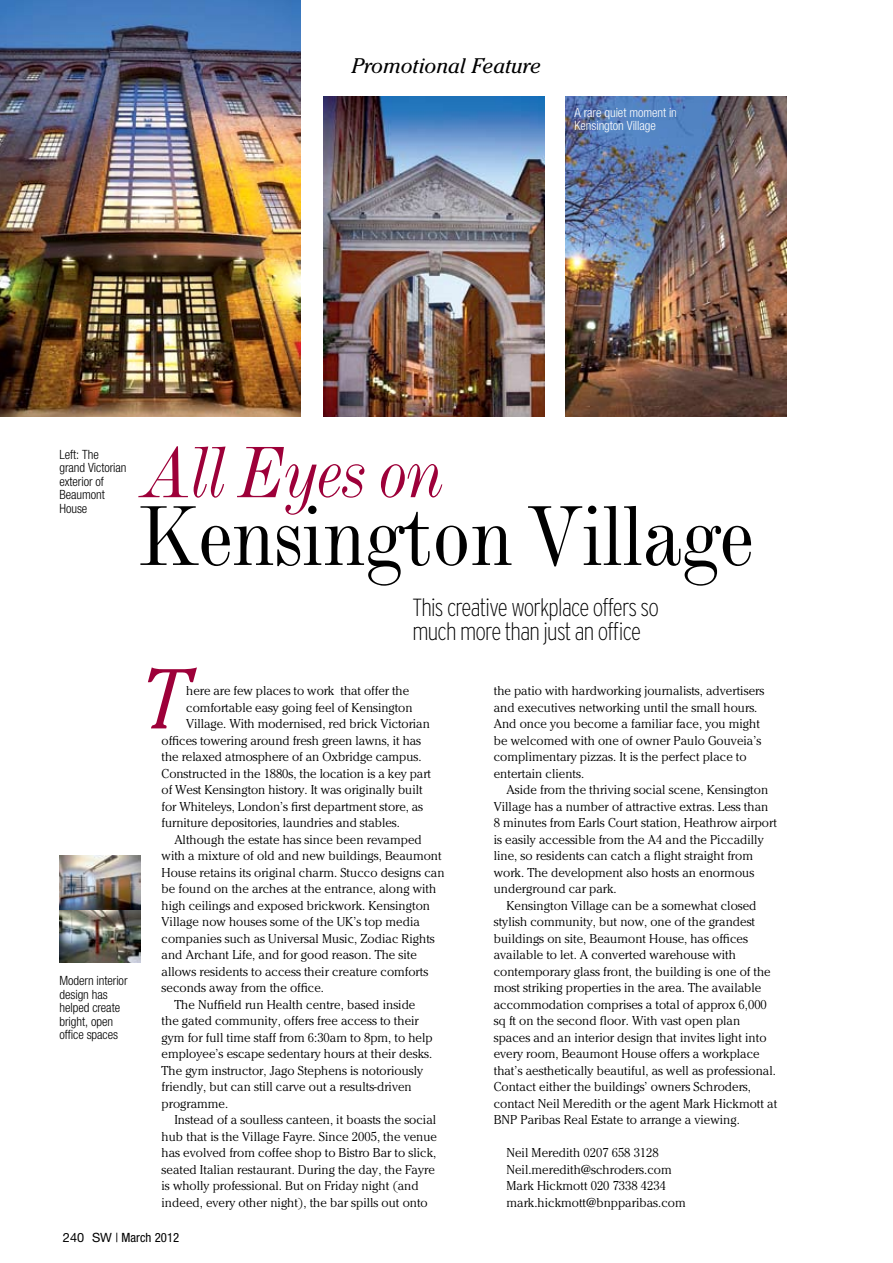
<style>
.page{position:relative;width:893px;height:1263px;background:#fff}
.page>*{position:absolute;margin:0;border:0;box-sizing:border-box;transform-origin:0 0}
.t1{font:condensed 91.65px "Modern";letter-spacing:-.02em;color:#000}
.t2{font:italic 300 84.3px "Cheltenham";color:#9d0039}
.t3{font:italic condensed 78.3px "Modern";letter-spacing:-.02em;color:#9d0039}
.t4{font:200 condensed 24.75px/24.8px "Interstate";letter-spacing:-.03em;color:#000}
.t5{font:italic 21px "Cheltenham";color:#000}
.t6{font:300 12.75px/16.5px "Cheltenham";color:#000}
.t7{font:300 condensed 12.75px/13.5px "Helvetica Neue";letter-spacing:-.005em;color:#000}
.t8{font:300 condensed 12.75px/13.5px "Helvetica Neue";letter-spacing:-.005em;color:#fff}
.t9{font:condensed 12.75px "Helvetica Neue";color:#000}
.s1{font-stretch:normal}
</style>
<div class="page">
<img style="left:60px;top:856px;width:80px;height:106px">
<img style="left:0;top:0;width:301px;height:417px">
<img style="left:323px;top:97px;width:221px;height:320px">
<img style="left:566px;top:97px;width:221px;height:320px">
<h3 class="t5" style="left:352px;top:54px;width:191px">Promotional Feature</h3>
<p class="t8" style="left:574px;top:105px;width:104px">A rare quiet moment in<br>Kensington Village</p>
<p class="t7" style="left:60px;top:447px;width:69px">Left: The grand Victorian exterior of<br>Beaumont<br>House</p>
<p class="t7" style="left:60px;top:974px;width:70px">Modern interior design has helped create bright, open office spaces</p>
<h3 class="t3" style="left:143px;top:429px;width:304px">All Eyes on</h3>
<h1 class="t1" style="left:134px;top:484px;width:622px">Kensington Village</h1>
<h3 class="t4" style="left:412px;top:594px;width:248px">This creative workplace offers so much more than just an office</h3>
<h2 class="t2" style="left:140px;top:652px;width:48px">T</h2>
<p class="t6" style="left:186px;top:683px;width:224px">here are few places to work that offer the</p>
<p class="t6" style="left:186px;top:699px;width:228px">comfortable easy going feel of Kensington</p>
<p class="t6" style="left:186px;top:716px;width:245px">Village. With modernised, red brick Victorian</p>
<p class="t6" style="left:162px;top:732px;width:261px">offices towering around fresh green lawns, it has</p>
<p class="t6" style="left:162px;top:749px;width:261px">the relaxed atmosphere of an Oxbridge campus.</p>
<p class="t6" style="left:162px;top:765px;width:271px">Constructed in the 1880s, the location is a key part</p>
<p class="t6" style="left:162px;top:782px;width:263px">of West Kensington history. It was originally built</p>
<p class="t6" style="left:162px;top:798px;width:263px">for Whiteleys, London’s first department store, as</p>
<p class="t6" style="left:162px;top:815px;width:240px">furniture depositories, laundries and stables.</p>
<p class="t6" style="left:174px;top:831px;width:249px">Although the estate has since been revamped</p>
<p class="t6" style="left:162px;top:848px;width:282px">with a mixture of old and new buildings, Beaumont</p>
<p class="t6" style="left:162px;top:864px;width:284px">House retains its original charm. Stucco designs can</p>
<p class="t6" style="left:162px;top:881px;width:276px">be found on the arches at the entrance, along with</p>
<p class="t6" style="left:162px;top:897px;width:270px">high ceilings and exposed brickwork. Kensington</p>
<p class="t6" style="left:162px;top:914px;width:260px">Village now houses some of the UK’s top media</p>
<p class="t6" style="left:162px;top:930px;width:275px">companies such as Universal Music, Zodiac Rights</p>
<p class="t6" style="left:162px;top:947px;width:257px">and Archant Life, and for good reason. The site</p>
<p class="t6" style="left:162px;top:963px;width:268px">allows residents to access their creature comforts</p>
<p class="t6" style="left:162px;top:980px;width:164px">seconds away from the office.</p>
<p class="t6" style="left:174px;top:996px;width:243px">The Nuffield run Health centre, based inside</p>
<p class="t6" style="left:162px;top:1013px;width:259px">the gated community, offers free access to their</p>
<p class="t6" style="left:162px;top:1029px;width:273px">gym for full time staff from 6:30am to 8pm, to help</p>
<p class="t6" style="left:162px;top:1046px;width:272px">employee’s escape sedentary hours at their desks.</p>
<p class="t6" style="left:162px;top:1062px;width:263px">The gym instructor, Jago Stephens is notoriously</p>
<p class="t6" style="left:162px;top:1079px;width:252px">friendly, but can still carve out a results-driven</p>
<p class="t6" style="left:162px;top:1095px;width:68px">programme.</p>
<p class="t6" style="left:174px;top:1112px;width:263px">Instead of a soulless canteen, it boasts the social</p>
<p class="t6" style="left:162px;top:1128px;width:277px">hub that is the Village Fayre. Since 2005, the venue</p>
<p class="t6" style="left:162px;top:1145px;width:276px">has evolved from coffee shop to Bistro Bar to slick,</p>
<p class="t6" style="left:162px;top:1161px;width:275px">seated Italian restaurant. During the day, the Fayre</p>
<p class="t6" style="left:162px;top:1178px;width:259px">is wholly professional. But on Friday night (and</p>
<p class="t6" style="left:162px;top:1194px;width:268px">indeed, every other night), the bar spills out onto</p>
<p class="t6" style="left:494px;top:683px;width:272px">the patio with hardworking journalists, advertisers and executives networking until the small hours.<br>And once you become a familiar face, you might be welcomed with one of owner Paulo Gouveia’s complimentary pizzas. It is the perfect place to entertain clients.</p>
<p class="t6" style="left:506px;top:782px;width:263px">Aside from the thriving social scene, Kensington</p>
<p class="t6" style="left:494px;top:798px;width:276px">Village has a number of attractive extras. Less than</p>
<p class="t6" style="left:494px;top:815px;width:285px">8 minutes from Earls Court station, Heathrow airport</p>
<p class="t6" style="left:494px;top:831px;width:271px">is easily accessible from the A4 and the Piccadilly</p>
<p class="t6" style="left:494px;top:848px;width:261px">line, so residents can catch a flight straight from</p>
<p class="t6" style="left:494px;top:864px;width:262px">work. The development also hosts an enormous</p>
<p class="t6" style="left:494px;top:881px;width:124px">underground car park.</p>
<p class="t6" style="left:506px;top:897px;width:252px">Kensington Village can be a somewhat closed</p>
<p class="t6" style="left:494px;top:914px;width:263px">stylish community, but now, one of the grandest</p>
<p class="t6" style="left:494px;top:930px;width:256px">buildings on site, Beaumont House, has offices</p>
<p class="t6" style="left:494px;top:947px;width:244px">available to let. A converted warehouse with</p>
<p class="t6" style="left:494px;top:963px;width:279px">contemporary glass front, the building is one of the</p>
<p class="t6" style="left:494px;top:980px;width:269px">most striking properties in the area. The available</p>
<p class="t6" style="left:494px;top:996px;width:275px">accommodation comprises a total of approx 6,000</p>
<p class="t6" style="left:494px;top:1013px;width:248px">sq ft on the second floor. With vast open plan</p>
<p class="t6" style="left:494px;top:1029px;width:274px">spaces and an interior design that invites light into</p>
<p class="t6" style="left:494px;top:1046px;width:268px">every room, Beaumont House offers a workplace</p>
<p class="t6" style="left:494px;top:1062px;width:284px">that’s aesthetically beautiful, as well as professional.</p>
<p class="t6" style="left:494px;top:1079px;width:259px">Contact either the buildings’ owners Schroders,</p>
<p class="t6" style="left:494px;top:1095px;width:285px">contact Neil Meredith or the agent Mark Hickmott at</p>
<p class="t6" style="left:494px;top:1112px;width:248px">BNP Paribas Real Estate to arrange a viewing.</p>
<p class="t6" style="left:506px;top:1145px;width:181px">Neil Meredith 0207 658 3128<br>Neil.meredith@schroders.com<br>Mark Hickmott 020 7338 4234 mark.hickmott@bnpparibas.com</p>
<p class="t9" style="left:63px;top:1230px;width:118px"><span class="s1">240 SW</span> | March 2012</p>
</div>
